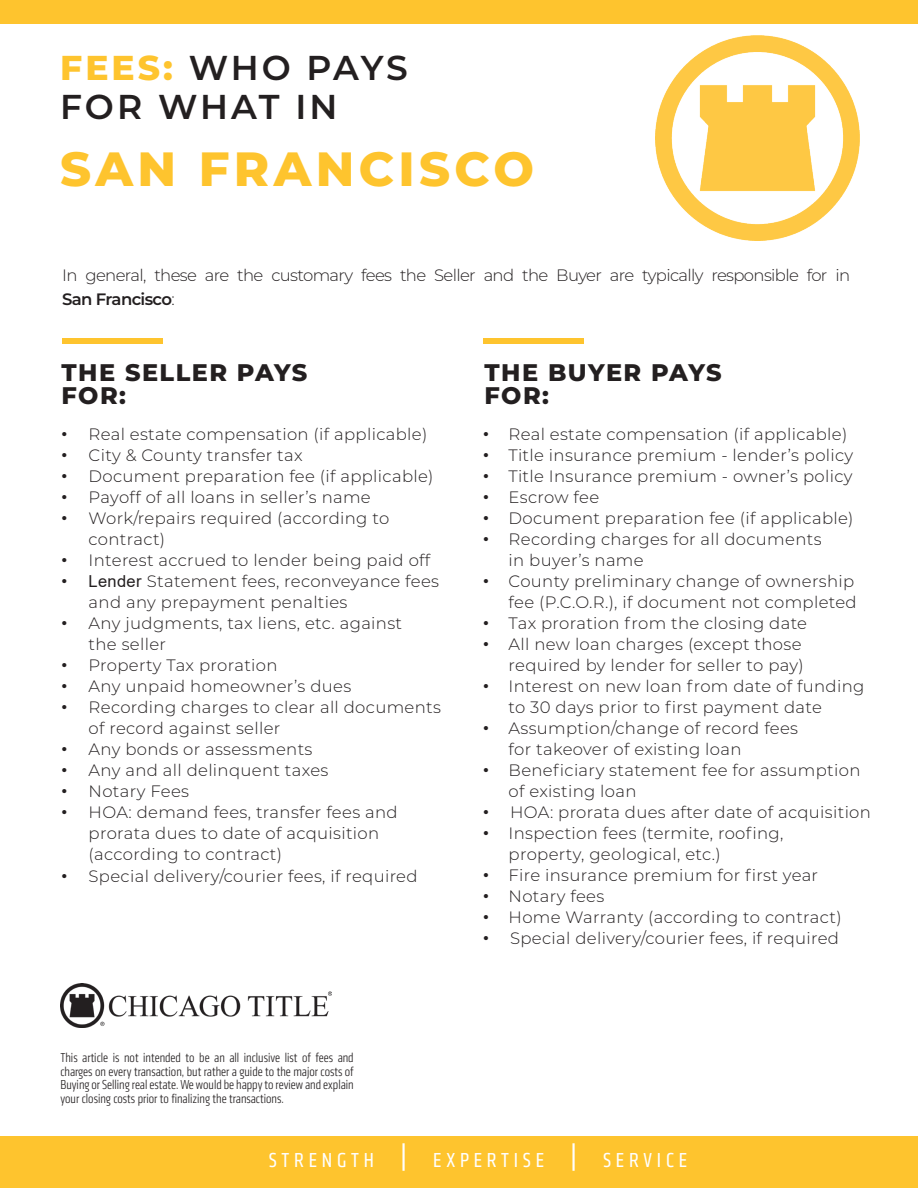
<style>
.page{position:relative;width:918px;height:1188px;background:#fff}
.page>*{position:absolute;margin:0;border:0;box-sizing:border-box;transform-origin:0 0}
.t1{font:800 48px "Montserrat";letter-spacing:.09em;color:#fec42e}
.t2{font:600 34.5px "Montserrat";letter-spacing:.075em;color:#231f20}
.t3{font:800 24px "Montserrat";letter-spacing:.06em;color:#231f20}
.t4{font:21px "Klavika Condensed";letter-spacing:.23em;color:#fff}
.t5{font:300 16.5px/21px "Montserrat";letter-spacing:.02em;color:#231f20}
.t6{font:300 16.5px/24px "Montserrat";letter-spacing:-.04em;color:#231f20}
.t7{font:300 13.5px/13.5px "Klavika Condensed";color:#231f20;text-align:justify}
.s1{font-weight:800;color:#fec42e}
.s2{font-weight:600}
.s3{font-family:"Arial";font-weight:400}
.s4{font-size:30px}
</style>
<div class="page">
<div style="left:62px;top:338px;width:100px;height:6px;background:#fec42e"></div>
<div style="left:484px;top:338px;width:100px;height:6px;background:#fec42e"></div>
<div style="left:0;top:1137px;width:918px;height:51px;background:#fec42e"></div>
<div style="left:0;top:0;width:918px;height:24px;background:#fec42e"></div>
<img style="left:655px;top:35px;width:205px;height:205px">
<img style="left:60px;top:984px;width:271px;height:44px">
<p class="t2" style="left:60px;top:43px;width:349px"><span class="s1">FEES:</span> WHO PAYS</p>
<p class="t2" style="left:60px;top:82px;width:279px">FOR WHAT IN</p>
<p class="t1" style="left:60px;top:133px;width:476px">SAN FRANCISCO</p>
<p class="t6" style="left:62px;top:263px;width:789px">In general, these are the customary fees the Seller and the Buyer are typically responsible for in<br><span class="s2">San Francisco</span>:</p>
<p class="t3" style="left:62px;top:355px;width:247px">THE SELLER PAYS</p>
<p class="t3" style="left:62px;top:378px;width:66px">FOR:</p>
<p class="t5" style="left:62px;top:423px;width:367px"><span class="s3">•</span> Real estate compensation (if applicable)</p>
<p class="t5" style="left:62px;top:444px;width:243px"><span class="s3">•</span> City &amp; County transfer tax</p>
<p class="t5" style="left:62px;top:465px;width:374px"><span class="s3">•</span> Document preparation fee (if applicable)</p>
<p class="t5" style="left:62px;top:486px;width:311px"><span class="s3">•</span> Payoff of all loans in seller’s name</p>
<p class="t5" style="left:89px;top:507px;width:302px;text-indent:-27px"><span class="s3">•</span> Work/repairs required (according to contract)</p>
<p class="t5" style="left:62px;top:549px;width:370px"><span class="s3">•</span> Interest accrued to lender being paid off</p>
<p class="t5" style="left:89px;top:570px;width:352px;text-indent:-27px"><span class="s3">• Lender</span> Statement fees, reconveyance fees and any prepayment penalties</p>
<p class="t5" style="left:89px;top:612px;width:315px;text-indent:-27px"><span class="s3">•</span> Any judgments, tax liens, etc. against the seller</p>
<p class="t5" style="left:62px;top:654px;width:217px"><span class="s3">•</span> Property Tax proration</p>
<p class="t5" style="left:62px;top:675px;width:291px"><span class="s3">•</span> Any unpaid homeowner’s dues</p>
<p class="t5" style="left:62px;top:696px;width:381px"><span class="s3">•</span> Recording charges to clear all documents</p>
<p class="t5" style="left:89px;top:717px;width:193px">of record against seller</p>
<p class="t5" style="left:62px;top:738px;width:252px"><span class="s3">•</span> Any bonds or assessments</p>
<p class="t5" style="left:62px;top:759px;width:268px"><span class="s3">•</span> Any and all delinquent taxes</p>
<p class="t5" style="left:62px;top:780px;width:129px"><span class="s3">•</span> Notary Fees</p>
<p class="t5" style="left:62px;top:801px;width:338px"><span class="s3">•</span> HOA: demand fees, transfer fees and</p>
<p class="t5" style="left:89px;top:822px;width:292px">prorata dues to date of acquisition</p>
<p class="t5" style="left:89px;top:843px;width:195px">(according to contract)</p>
<p class="t5" style="left:62px;top:865px;width:358px"><span class="s3">•</span> Special delivery/courier fees, if required</p>
<p class="t7" style="left:60px;top:1051px;width:295px">This article is not intended to be an all inclusive list of fees and charges on every transaction, but rather a guide to the major costs of Buying or Selling real estate. We would be happy to review and explain your closing costs prior to finalizing the transactions.</p>
<p class="t3" style="left:485px;top:355px;width:239px">THE BUYER PAYS</p>
<p class="t3" style="left:485px;top:378px;width:66px">FOR:</p>
<p class="t5" style="left:483px;top:423px;width:366px"><span class="s3">•</span> Real estate compensation (if applicable)</p>
<p class="t5" style="left:483px;top:444px;width:372px"><span class="s3">•</span> Title insurance premium - lender’s policy</p>
<p class="t5" style="left:483px;top:465px;width:371px"><span class="s3">•</span> Title Insurance premium - owner’s policy</p>
<p class="t5" style="left:483px;top:486px;width:118px"><span class="s3">•</span> Escrow fee</p>
<p class="t5" style="left:483px;top:507px;width:372px"><span class="s3">•</span> Document preparation fee (if applicable)</p>
<p class="t5" style="left:509px;top:528px;width:315px;text-indent:-26px"><span class="s3">•</span> Recording charges for all documents in buyer’s name</p>
<p class="t5" style="left:483px;top:570px;width:375px;text-align:right"><span class="s3">•</span> County preliminary change of ownership fee (P.C.O.R.), if document not completed</p>
<p class="t5" style="left:483px;top:612px;width:326px"><span class="s3">•</span> Tax proration from the closing date</p>
<p class="t5" style="left:483px;top:633px;width:322px;text-align:right"><span class="s3">•</span> All new loan charges (except those required by lender for seller to pay)</p>
<p class="t5" style="left:509px;top:675px;width:357px;text-indent:-25px"><span class="s3">•</span> Interest on new loan from date of funding to 30 days prior to first payment date</p>
<p class="t5" style="left:509px;top:717px;width:291px;text-indent:-25px"><span class="s3">•</span> Assumption/change of record fees for takeover of existing loan</p>
<p class="t5" style="left:509px;top:759px;width:353px;text-indent:-25px"><span class="s3">•</span> Beneficiary statement fee for assumption of existing loan</p>
<p class="t5" style="left:483px;top:801px;width:389px"><span class="s3">•</span> HOA: prorata dues after date of acquisition</p>
<p class="t5" style="left:509px;top:822px;width:276px;text-indent:-25px"><span class="s3">•</span> Inspection fees (termite, roofing, property, geological, etc.)</p>
<p class="t5" style="left:483px;top:864px;width:337px"><span class="s3">•</span> Fire insurance premium for first year</p>
<p class="t5" style="left:483px;top:885px;width:123px"><span class="s3">•</span> Notary fees</p>
<p class="t5" style="left:483px;top:906px;width:360px"><span class="s3">•</span> Home Warranty (according to contract)</p>
<p class="t5" style="left:483px;top:927px;width:358px"><span class="s3">•</span> Special delivery/courier fees, if required</p>
<p class="t4" style="left:269px;top:1148px;width:420px">STRENGTH <span class="s4">|</span> EXPERTISE <span class="s4">|</span> SERVICE</p>
</div>
